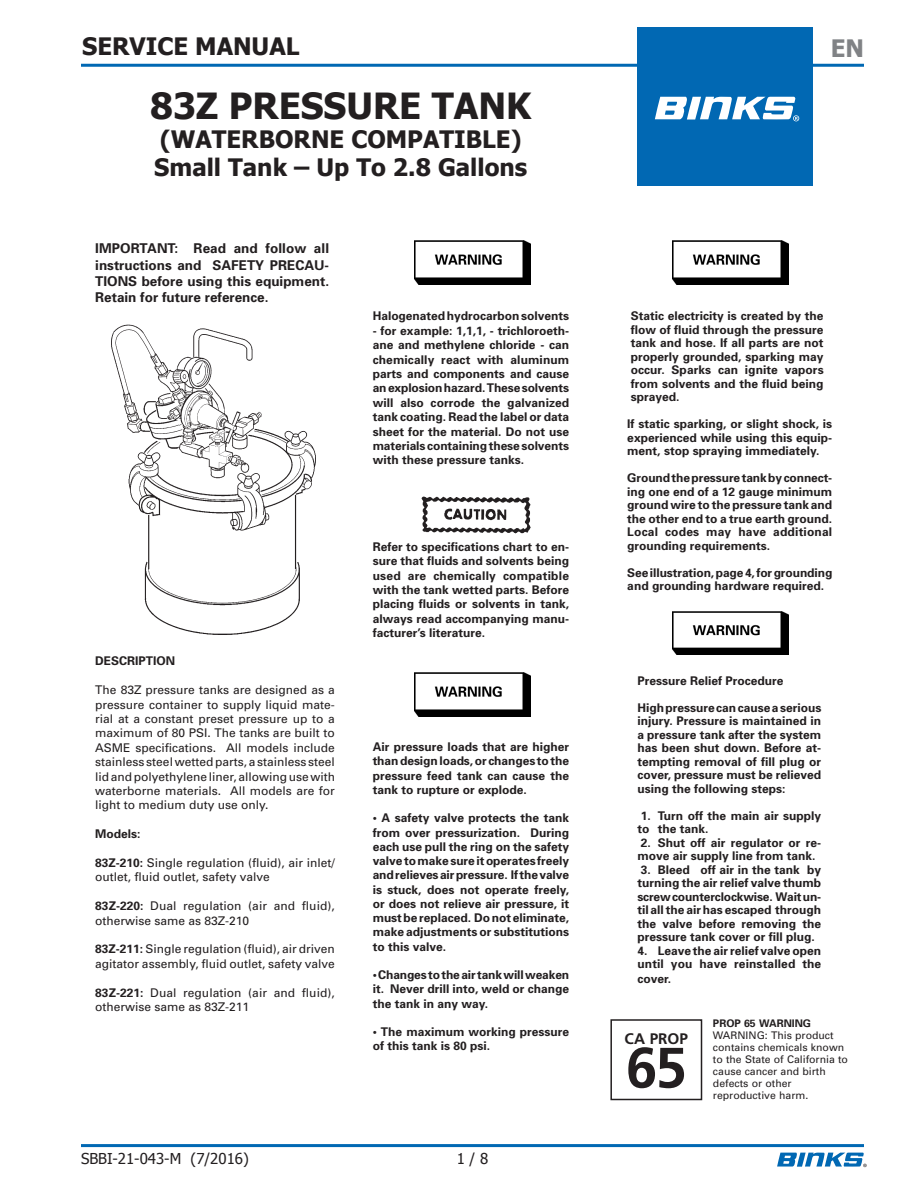
<style>
.page{position:relative;width:918px;height:1188px;background:#fff}
.page>*{position:absolute;margin:0;border:0;box-sizing:border-box;transform-origin:0 0}
.t1{font:700 56.85px "Frutiger";color:#231f20}
.t2{font:700 36px "Tahoma";color:#231f20}
.t3{font:700 24px "Tahoma";color:#231f20}
.t4{font:700 24px "Tahoma";color:#808285}
.t5{font:700 15.3px "Frutiger";color:#231f20}
.t6{font:15px "Tahoma";color:#231f20}
.t7{font:700 13.5px/16.2px "Univers";color:#231f20;text-align:justify}
.t8{font:700 12px/13.5px "Univers";color:#231f20;text-align:justify}
.t9{font:12px/14.4px "Univers";color:#231f20}
.t10{font:10.5px/12px "Univers";color:#231f20}
.t11{font:700 10.5px "Univers";color:#231f20}
.s1{font-weight:700}
</style>
<div class="page">
<hr style="left:81px;top:64px;width:783px;height:3px;background:#0168b3">
<hr style="left:81px;top:1144px;width:783px;height:3px;background:#0168b3">
<svg style="left:777px;top:1153px;width:90px;height:14px"></svg>
<div style="left:638px;top:27px;width:175px;height:158px;background:#0168b3"></div>
<svg style="left:655px;top:97px;width:144px;height:24px"></svg>
<img style="left:415px;top:241px;width:115px;height:43px">
<img style="left:422px;top:497px;width:109px;height:36px">
<img style="left:112px;top:325px;width:204px;height:309px">
<img style="left:673px;top:241px;width:115px;height:43px">
<img style="left:673px;top:611px;width:115px;height:44px">
<img style="left:415px;top:673px;width:115px;height:43px">
<div style="left:610px;top:1019px;width:92px;height:81px;border:2px solid #231f20"></div>
<p class="t3" style="left:82px;top:29px;width:219px">SERVICE MANUAL</p>
<p class="t2" style="left:150px;top:80px;width:383px">83Z PRESSURE TANK</p>
<p class="t3" style="left:160px;top:122px;width:363px">(WATERBORNE COMPATIBLE)</p>
<p class="t3" style="left:154px;top:151px;width:375px">Small Tank – Up To 2.8 Gallons</p>
<p class="t7" style="left:95px;top:240px;width:235px">IMPORTANT: Read and follow all instructions and SAFETY PRECAU-TIONS before using this equipment.<br>Retain for future reference.</p>
<p class="t8" style="left:95px;top:654px;width:82px">DESCRIPTION</p>
<p class="t9" style="left:95px;top:683px;width:241px;text-align:justify">The 83Z pressure tanks are designed as a pressure container to supply liquid mate&shy;rial at a constant preset pressure up to a maximum of 80 PSI. The tanks are built to ASME specifications. All models include stainless steel wetted parts, a stainless steel lid and polyethylene liner, allowing use with waterborne materials. All models are for light to medium duty use only.</p>
<p class="t8" style="left:95px;top:827px;width:47px">Models:</p>
<p class="t9" style="left:95px;top:855px;width:241px"><span class="s1">83Z-210:</span> Single regulation (fluid), air inlet/ outlet, fluid outlet, safety valve</p>
<p class="t9" style="left:95px;top:899px;width:241px"><span class="s1">83Z-220:</span> Dual regulation (air and fluid), otherwise same as 83Z-210</p>
<p class="t9" style="left:95px;top:942px;width:241px"><span class="s1">83Z-211:</span> Single regulation (fluid), air driven agitator assembly, fluid outlet, safety valve</p>
<p class="t9" style="left:95px;top:985px;width:241px"><span class="s1">83Z-221:</span> Dual regulation (air and fluid), otherwise same as 83Z-211</p>
<p class="t8" style="left:373px;top:309px;width:198px">Halogenated hydrocarbon solvents</p>
<p class="t8" style="left:373px;top:323px;width:198px;line-height:14.4px">- for example: 1,1,1, - trichloroeth&shy;ane and methylene chloride - can chemically react with aluminum parts and components and cause an explosion hazard. These solvents will also corrode the galvanized tank coating. Read the label or data sheet for the material. Do not use materials containing these solvents with these pressure tanks.</p>
<p class="t8" style="left:373px;top:539px;width:198px;line-height:14.4px">Refer to specifications chart to en&shy;sure that fluids and solvents being used are chemically compatible with the tank wetted parts. Before placing fluids or solvents in tank, always read accompanying manu&shy;facturer’s literature.</p>
<p class="t8" style="left:373px;top:739px;width:198px;line-height:14.2px">Air pressure loads that are higher than design loads, or changes to the pressure feed tank can cause the tank to rupture or explode.</p>
<p class="t8" style="left:373px;top:811px;width:198px;line-height:14.2px">• A safety valve protects the tank from over pressurization. During each use pull the ring on the safety valve to make sure it operates freely and relieves air pressure. If the valve is stuck, does not operate freely, or does not relieve air pressure, it must be replaced. Do not eliminate, make adjustments or substitutions to this valve.</p>
<p class="t8" style="left:373px;top:967px;width:198px;line-height:14.2px">• Changes to the air tank will weaken it. Never drill into, weld or change the tank in any way.</p>
<p class="t8" style="left:373px;top:1024px;width:198px;line-height:14.2px">• The maximum working pressure of this tank is 80 psi.</p>
<p class="t6" style="left:81px;top:1148px;width:169px">SBBI-21-043-M (7/2016)</p>
<p class="t6" style="left:457px;top:1148px;width:33px">1 / 8</p>
<p class="t4" style="left:831px;top:32px;width:35px">EN</p>
<p class="t8" style="left:631px;top:309px;width:194px">Static electricity is created by the flow of fluid through the pressure tank and hose. If all parts are not properly grounded, sparking may occur. Sparks can ignite vapors from solvents and the fluid being sprayed.</p>
<p class="t8" style="left:627px;top:417px;width:206px">If static sparking, or slight shock, is experienced while using this equip&shy;ment, stop spraying immediately.</p>
<p class="t8" style="left:627px;top:471px;width:206px">Ground the pressure tank by connect&shy;ing one end of a 12 gauge minimum ground wire to the pressure tank and the other end to a true earth ground.<br>Local codes may have additional grounding requirements.</p>
<p class="t8" style="left:627px;top:565px;width:207px">See illustration, page 4, for grounding and grounding hardware required.</p>
<p class="t8" style="left:637px;top:673px;width:148px">Pressure Relief Procedure</p>
<p class="t8" style="left:637px;top:700px;width:185px">High pressure can cause a serious injury. Pressure is maintained in a pressure tank after the system has been shut down. Before at&shy;tempting removal of fill plug or cover, pressure must be relieved using the following steps:</p>
<p class="t8" style="left:637px;top:808px;width:185px">1. Turn off the main air supply to the tank.</p>
<p class="t8" style="left:637px;top:835px;width:185px">2. Shut off air regulator or re&shy;move air supply line from tank.</p>
<p class="t8" style="left:637px;top:862px;width:185px">3. Bleed off air in the tank by turning the air relief valve thumb screw counterclockwise. Wait un&shy;til all the air has escaped through the valve before removing the pressure tank cover or fill plug.</p>
<p class="t8" style="left:637px;top:943px;width:185px">4. Leave the air relief valve open until you have reinstalled the cover.</p>
<p class="t5" style="left:625px;top:1030px;width:65px">CA PROP</p>
<p class="t1" style="left:626px;top:1034px;width:62px">65</p>
<p class="t11" style="left:713px;top:1017px;width:100px">PROP 65 WARNING</p>
<p class="t10" style="left:713px;top:1029px;width:137px">WARNING: This product contains chemicals known to the State of California to cause cancer and birth defects or other reproductive harm.</p>
</div>
